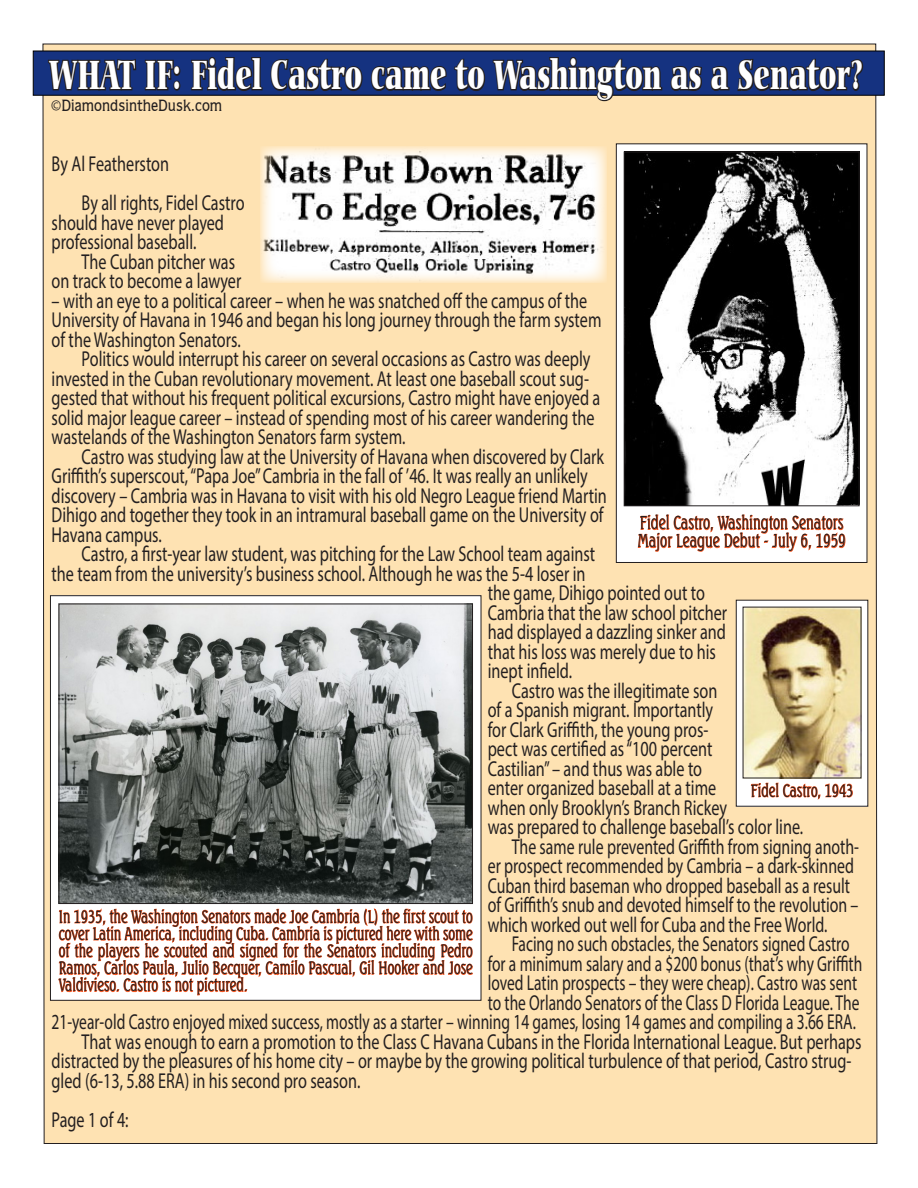
<style>
.page{position:relative;width:918px;height:1188px;background:#fff}
.page>*{position:absolute;margin:0;border:0;box-sizing:border-box;transform-origin:0 0}
.t1{font:900 43.8px "Carmina BT";color:#fff;scale:.61 1}
.t2{font:21.6px/19.5px "Myriad Pro";color:#231f20;scale:.75 1}
.t3{font:21.6px "Myriad Pro";color:#231f20;scale:.72 1}
.t4{font:21.6px/19.5px "Myriad Pro";color:#231f20;scale:.73 1}
.t5{font:300 18.15px "Seagull BT";letter-spacing:.01em;color:#231f20;scale:.77 1}
.t6{font:300 17.25px/17.1px "Seagull BT";letter-spacing:.01em;color:#231f20;text-align:justify;scale:.77 1}
.t7{font:500 16.5px "Quorum IT Cby BT";color:#231f20;scale:.91 1}
.s1{font-family:"Myriad Pro";font-weight:400}
</style>
<div class="page">
<div style="left:42px;top:43px;width:836px;height:1101px;background:#fee2b2"></div>
<div style="left:33px;top:51px;width:852px;height:45px;background:#153280;border:1px solid #000"></div>
<svg style="left:48px;top:59px;width:89px;height:32px"></svg>
<svg style="left:143px;top:59px;width:39px;height:88px"></svg>
<svg style="left:190px;top:57px;width:174px;height:90px"></svg>
<svg style="left:371px;top:58px;width:115px;height:33px"></svg>
<svg style="left:492px;top:57px;width:171px;height:46px"></svg>
<svg style="left:670px;top:66px;width:32px;height:25px"></svg>
<svg style="left:710px;top:58px;width:154px;height:33px"></svg>
<svg style="left:50px;top:596px;width:431px;height:404px"></svg>
<img style="left:61px;top:606px;width:410px;height:269px">
<svg style="left:58px;top:875px;width:415px;height:121px"></svg>
<svg style="left:736px;top:600px;width:132px;height:206px"></svg>
<div style="left:736px;top:600px;width:132px;height:206px;border:1px solid #231f20"></div>
<img style="left:745px;top:609px;width:114px;height:167px">
<svg style="left:751px;top:778px;width:102px;height:22px"></svg>
<div style="left:616px;top:144px;width:251px;height:418px;background:#fff"></div>
<div style="left:616px;top:144px;width:251px;height:419px;border:1px solid #231f20"></div>
<img style="left:626px;top:154px;width:231px;height:350px">
<div style="left:624px;top:152px;width:235px;height:354px;border:1px solid #231f20"></div>
<svg style="left:637px;top:499px;width:209px;height:69px"></svg>
<img style="left:260px;top:146px;width:347px;height:137px">
<p class="t1" style="left:49px;top:49px;width:1337px">WHAT IF: Fidel Castro came to Washington as a Senator?</p>
<p class="t7" style="left:51px;top:95px;width:189px"><span class="s1">©</span>DiamondsintheDusk.com</p>
<p class="t2" style="left:52px;top:154px;width:158px">By Al Featherston</p>
<p class="t2" style="left:52px;top:193px;width:259px;text-indent:30px">By all rights, Fidel Castro should have never played professional baseball.</p>
<p class="t2" style="left:52px;top:252px;width:255px;text-align:right">The Cuban pitcher was<br>on track to become a lawyer</p>
<p class="t2" style="left:52px;top:291px;width:735px">– with an eye to a political career – when he was snatched off the campus of the<br>University of Havana in 1946 and began his long journey through the farm system of the Washington Senators.</p>
<p class="t2" style="left:52px;top:349px;width:733px;text-indent:30px">Politics would interrupt his career on several occasions as Castro was deeply invested in the Cuban revolutionary movement. At least one baseball scout sug&shy;gested that without his frequent political excursions, Castro might have enjoyed a solid major league career – instead of spending most of his career wandering the wastelands of the Washington Senators farm system.</p>
<p class="t2" style="left:52px;top:447px;width:742px;text-indent:30px">Castro was studying law at the University of Havana when discovered by Clark Griffith’s superscout, “Papa Joe” Cambria in the fall of ’46. It was really an unlikely discovery – Cambria was in Havana to visit with his old Negro League friend Martin Dihigo and together they took in an intramural baseball game on the University of Havana campus.</p>
<p class="t2" style="left:82px;top:544px;width:686px">Castro, a first-year law student, was pitching for the Law School team against</p>
<p class="t2" style="left:52px;top:564px;width:713px">the team from the university’s business school. Although he was the 5-4 loser in</p>
<p class="t2" style="left:488px;top:583px;width:291px">the game, Dihigo pointed out to</p>
<p class="t2" style="left:488px;top:603px;width:321px">Cambria that the law school pitcher</p>
<p class="t2" style="left:488px;top:622px;width:319px">had displayed a dazzling sinker and</p>
<p class="t2" style="left:488px;top:642px;width:306px">that his loss was merely due to his</p>
<p class="t2" style="left:488px;top:661px;width:114px">inept infield.</p>
<p class="t2" style="left:488px;top:681px;width:422px;text-indent:24px">Castro was the illegitimate son<br>of a Spanish migrant. Importantly<br>for Clark Griffith, the young pros-<br>pect was certified as “100 percent<br>Castilian” – and thus was able to<br>enter organized baseball at a time<br>when only Brooklyn’s Branch Rickey<br>was prepared to challenge baseball’s color line.</p>
<p class="t4" style="left:488px;top:837px;width:510px;text-indent:24px">The same rule prevented Griffith from signing anoth&shy;er prospect recommended by Cambria – a dark-skinned Cuban third baseman who dropped baseball as a result of Griffith’s snub and devoted himself to the revolution – which worked out well for Cuba and the Free World.</p>
<p class="t3" style="left:512px;top:931px;width:471px">Facing no such obstacles, the Senators signed Castro</p>
<p class="t3" style="left:488px;top:950px;width:522px">for a minimum salary and a $200 bonus (that’s why Griffith</p>
<p class="t3" style="left:488px;top:970px;width:515px">loved Latin prospects – they were cheap). Castro was sent</p>
<p class="t3" style="left:488px;top:989px;width:518px">to the Orlando Senators of the Class D Florida League. The</p>
<p class="t3" style="left:52px;top:1009px;width:1119px">21-year-old Castro enjoyed mixed success, mostly as a starter – winning 14 games, losing 14 games and compiling a 3.66 ERA.</p>
<p class="t2" style="left:52px;top:1032px;width:1081px;text-indent:30px">That was enough to earn a promotion to the Class C Havana Cubans in the Florida International League. But perhaps distracted by the pleasures of his home city – or maybe by the growing political turbulence of that period, Castro strug&shy;gled (6-13, 5.88 ERA) in his second pro season.</p>
<p class="t2" style="left:52px;top:1110px;width:104px">Page 1 of 4:</p>
<p class="t5" style="left:640px;top:511px;width:266px">Fidel Castro, Washington Senators</p>
<p class="t5" style="left:638px;top:529px;width:272px">Major League Debut - July 6, 1959</p>
<p class="t6" style="left:751px;top:782px;width:135px">Fidel Castro, 1943</p>
<p class="t6" style="left:59px;top:908px;width:539px">In 1935, the Washington Senators made Joe Cambria (L) the first scout to cover Latin America, including Cuba. Cambria is pictured here with some of the players he scouted and signed for the Senators including Pedro Ramos, Carlos Paula, Julio Becquer, Camilo Pascual, Gil Hooker and Jose Valdivieso. Castro is not pictured.</p>
</div>
